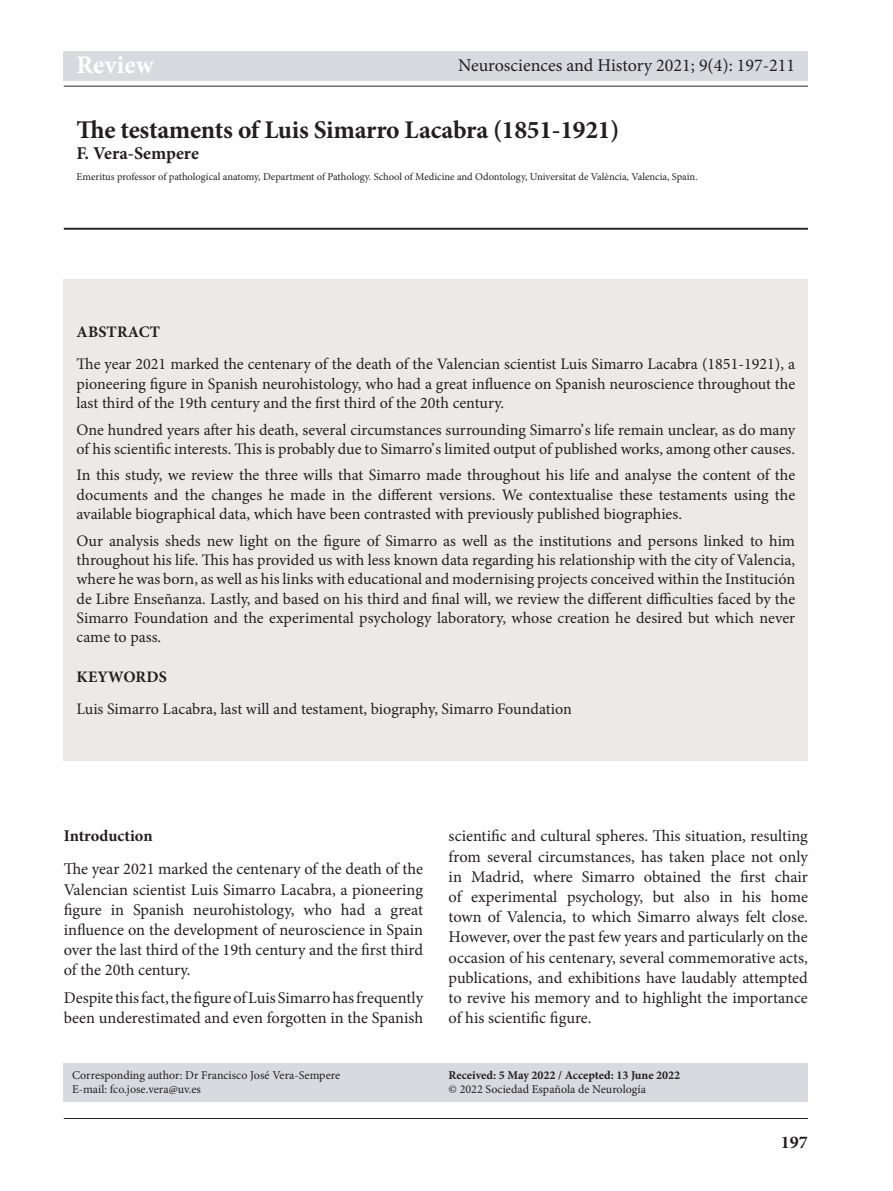
<style>
.page{position:relative;width:893px;height:1191px;background:#fff}
.page>*{position:absolute;margin:0;border:0;box-sizing:border-box;transform-origin:0 0}
.t1{font:700 25.5px "Minion Pro";letter-spacing:-.01em;color:#231f20}
.t2{font:700 25.5px "Minion Pro";letter-spacing:.01em;color:#fff}
.t3{font:18px "Minion Pro";color:#231f20}
.t4{font:700 18px "Minion Pro";letter-spacing:-.005em;color:#231f20}
.t5{font:16.35px/20.2px "Minion Pro";color:#231f20;text-align:justify}
.t6{font:700 16.35px "Minion Pro";letter-spacing:-.005em;color:#231f20}
.t7{font:16.05px/19.2px "Minion Pro";letter-spacing:-.005em;color:#231f20;text-align:justify}
.t8{font:700 16.05px "Minion Pro";letter-spacing:.01em;color:#231f20}
.t9{font:12px "Minion Pro";color:#231f20}
.t10{font:700 12px "Minion Pro";color:#231f20}
.t11{font:10.5px "Minion Pro";color:#231f20}
</style>
<div class="page">
<div style="left:64px;top:1063px;width:744px;height:38px;background:#d8dadf"></div>
<hr style="left:64px;top:86px;width:744px;height:1px;background:#231f20">
<hr style="left:64px;top:1118px;width:744px;height:1px;background:#231f20">
<div style="left:64px;top:51px;width:744px;height:30px;background:#d8dadf"></div>
<div style="left:64px;top:279px;width:744px;height:481px;background:#ebeae9"></div>
<hr style="left:64px;top:228px;width:744px;height:2px;background:#231f20">
<p class="t2" style="left:77px;top:47px;width:79px">Review</p>
<p class="t3" style="left:458px;top:53px;width:339px">Neurosciences and History 2021; 9(4): 197-211</p>
<p class="t1" style="left:77px;top:111px;width:544px">The testaments of Luis Simarro Lacabra (1851-1921)</p>
<p class="t4" style="left:77px;top:141px;width:124px">F. Vera-Sempere</p>
<p class="t11" style="left:77px;top:170px;width:623px">Emeritus professor of pathological anatomy, Department of Pathology. School of Medicine and Odontology, Universitat de València, Valencia, Spain.</p>
<p class="t8" style="left:77px;top:321px;width:85px">ABSTRACT</p>
<p class="t7" style="left:77px;top:355px;width:720px">The year 2021 marked the centenary of the death of the Valencian scientist Luis Simarro Lacabra (1851-1921), a pioneering figure in Spanish neurohistology, who had a great influence on Spanish neuroscience throughout the last third of the 19th century and the first third of the 20th century.</p>
<p class="t7" style="left:77px;top:420px;width:720px">One hundred years after his death, several circumstances surrounding Simarro’s life remain unclear, as do many of his scientific interests. This is probably due to Simarro’s limited output of published works, among other causes.</p>
<p class="t7" style="left:77px;top:466px;width:720px">In this study, we review the three wills that Simarro made throughout his life and analyse the content of the documents and the changes he made in the different versions. We contextualise these testaments using the available biographical data, which have been contrasted with previously published biographies.</p>
<p class="t7" style="left:77px;top:531px;width:720px">Our analysis sheds new light on the figure of Simarro as well as the institutions and persons linked to him throughout his life. This has provided us with less known data regarding his relationship with the city of Valencia, where he was born, as well as his links with educational and modernising projects conceived within the Institución de Libre Enseñanza. Lastly, and based on his third and final will, we review the different difficulties faced by the Simarro Foundation and the experimental psychology laboratory, whose creation he desired but which never came to pass.</p>
<p class="t8" style="left:77px;top:665px;width:92px">KEYWORDS</p>
<p class="t7" style="left:77px;top:699px;width:497px">Luis Simarro Lacabra, last will and testament, biography, Simarro Foundation</p>
<p class="t6" style="left:64px;top:824px;width:90px">Introduction</p>
<p class="t5" style="left:64px;top:859px;width:361px">The year 2021 marked the centenary of the death of the Valencian scientist Luis Simarro Lacabra, a pioneering figure in Spanish neurohistology, who had a great influence on the development of neuroscience in Spain over the last third of the 19th century and the first third of the 20th century.</p>
<p class="t5" style="left:64px;top:987px;width:361px">Despite this fact, the figure of Luis Simarro has frequently been underestimated and even forgotten in the Spanish</p>
<p class="t9" style="left:72px;top:1066px;width:270px">Corresponding author: Dr Francisco José Vera-Sempere</p>
<p class="t9" style="left:72px;top:1081px;width:130px">E-mail: fco.jose.vera@uv.es</p>
<p class="t5" style="left:449px;top:826px;width:361px">scientific and cultural spheres. This situation, resulting from several circumstances, has taken place not only in Madrid, where Simarro obtained the first chair of experimental psychology, but also in his home town of Valencia, to which Simarro always felt close.<br>However, over the past few years and particularly on the occasion of his centenary, several commemorative acts, publications, and exhibitions have laudably attempted to revive his memory and to highlight the importance of his scientific figure.</p>
<p class="t10" style="left:449px;top:1066px;width:233px">Received: 5 May 2022 / Accepted: 13 June 2022</p>
<p class="t9" style="left:449px;top:1081px;width:199px">© 2022 Sociedad Española de Neurología</p>
<p class="t4" style="left:781px;top:1130px;width:28px">197</p>
</div>
